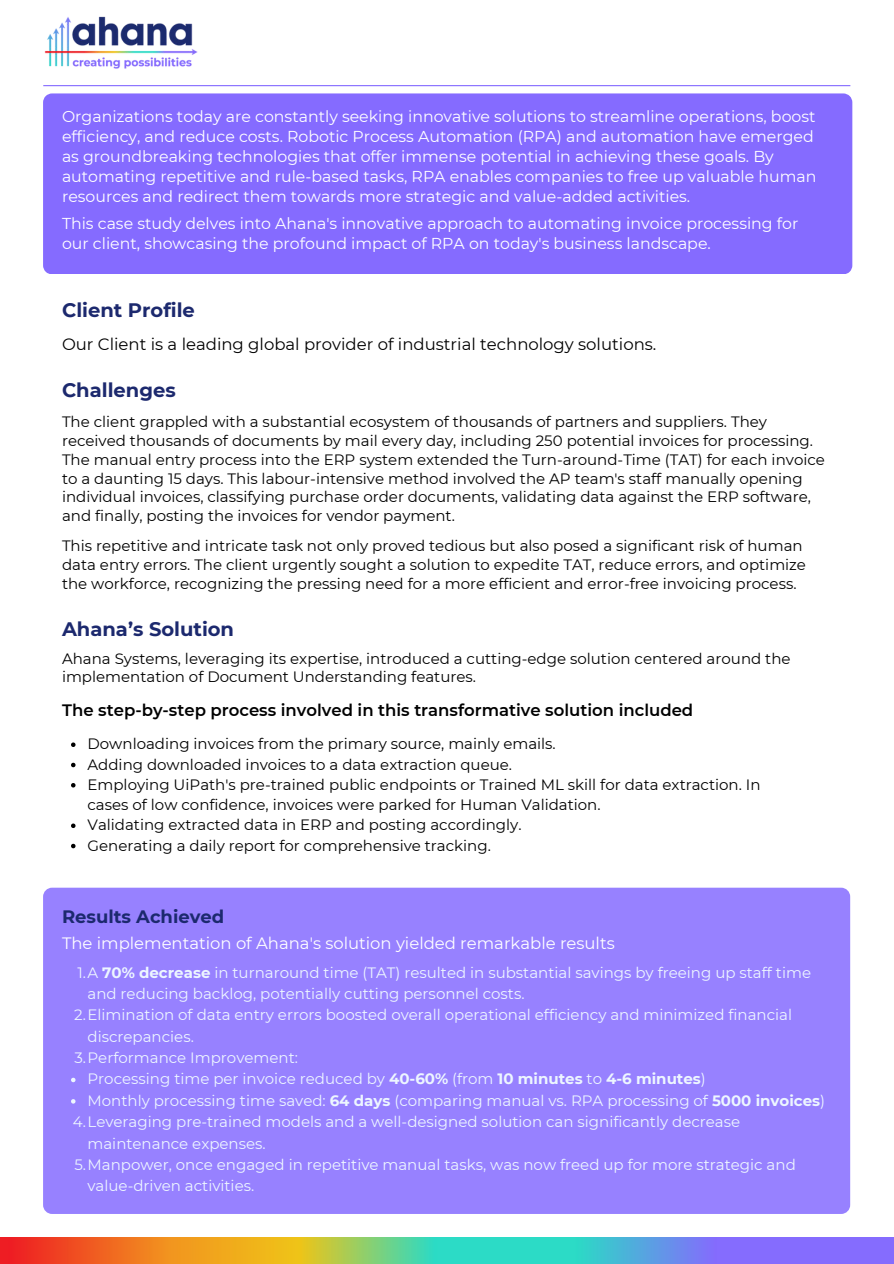
<style>
.page{position:relative;width:894px;height:1264px;background:#fff}
.page>*{position:absolute;margin:0;border:0;box-sizing:border-box;transform-origin:0 0}
.t1{font:700 19.5px "Montserrat";color:#1c296e}
.t2{font:700 18px "Montserrat";color:#1c296e}
.t3{font:600 16.5px "Montserrat";color:#000}
.t4{font:16.5px "Montserrat";color:#000}
.t5{font:16.5px "Montserrat";color:#fff}
.t6{font:15.75px/20px "Montserrat";color:#fff}
.t7{font:15px/18.8px "Montserrat";color:#000}
.t8{font:15px "Montserrat";color:#edf6ff}
.s1{font-weight:700}
</style>
<div class="page">
<img style="left:0;top:1237px;width:893px;height:26px">
<div style="left:43px;top:93px;width:809px;height:181px;background:#856bff"></div>
<img style="left:44px;top:16px;width:154px;height:53px">
<hr style="left:43px;top:85px;width:807px;height:1px;background:#856bff">
<svg style="left:71px;top:742px;width:4px;height:5px"></svg>
<svg style="left:71px;top:762px;width:4px;height:5px"></svg>
<svg style="left:71px;top:783px;width:4px;height:4px"></svg>
<svg style="left:71px;top:823px;width:4px;height:5px"></svg>
<svg style="left:71px;top:843px;width:4px;height:5px"></svg>
<div style="left:43px;top:887px;width:806px;height:326px;background:#9781ff;border-radius:9px"></div>
<svg style="left:71px;top:1077px;width:4px;height:5px"></svg>
<svg style="left:71px;top:1099px;width:4px;height:4px"></svg>
<p class="t6" style="left:62px;top:106px;width:755px">Organizations today are constantly seeking innovative solutions to streamline operations, boost efficiency, and reduce costs. Robotic Process Automation (RPA) and automation have emerged as groundbreaking technologies that offer immense potential in achieving these goals. By automating repetitive and rule-based tasks, RPA enables companies to free up valuable human resources and redirect them towards more strategic and value-added activities.</p>
<p class="t6" style="left:62px;top:213px;width:737px">This case study delves into Ahana's innovative approach to automating invoice processing for our client, showcasing the profound impact of RPA on today's business landscape.</p>
<h1 class="t1" style="left:62px;top:296px;width:134px">Client Profile</h1>
<p class="t4" style="left:62px;top:333px;width:595px">Our Client is a leading global provider of industrial technology solutions.</p>
<h1 class="t1" style="left:62px;top:376px;width:115px">Challenges</h1>
<p class="t7" style="left:62px;top:412px;width:764px">The client grappled with a substantial ecosystem of thousands of partners and suppliers. They received thousands of documents by mail every day, including 250 potential invoices for processing.<br>The manual entry process into the ERP system extended the Turn-around-Time (TAT) for each invoice to a daunting 15 days. This labour-intensive method involved the AP team's staff manually opening individual invoices, classifying purchase order documents, validating data against the ERP software, and finally, posting the invoices for vendor payment.</p>
<p class="t7" style="left:62px;top:536px;width:745px">This repetitive and intricate task not only proved tedious but also posed a significant risk of human data entry errors. The client urgently sought a solution to expedite TAT, reduce errors, and optimize the workforce, recognizing the pressing need for a more efficient and error-free invoicing process.</p>
<h1 class="t1" style="left:62px;top:615px;width:173px">Ahana’s Solution</h1>
<p class="t7" style="left:62px;top:648px;width:729px;line-height:18px">Ahana Systems, leveraging its expertise, introduced a cutting-edge solution centered around the implementation of Document Understanding features.</p>
<p class="t3" style="left:62px;top:698px;width:632px">The step-by-step process involved in this transformative solution included</p>
<p class="t7" style="left:87px;top:733px;width:674px;line-height:20.2px">Downloading invoices from the primary source, mainly emails.<br>Adding downloaded invoices to a data extraction queue.<br>Employing UiPath's pre-trained public endpoints or Trained ML skill for data extraction. In cases of low confidence, invoices were parked for Human Validation.<br>Validating extracted data in ERP and posting accordingly.<br>Generating a daily report for comprehensive tracking.</p>
<p class="t2" style="left:62px;top:903px;width:164px">Results Achieved</p>
<p class="t5" style="left:62px;top:932px;width:554px">The implementation of Ahana's solution yielded remarkable results</p>
<p class="t8" style="left:77px;top:961px;width:735px">1.A <span class="s1">70% decrease</span> in turnaround time (TAT) resulted in substantial savings by freeing up staff time</p>
<p class="t8" style="left:87px;top:983px;width:438px">and reducing backlog, potentially cutting personnel costs.</p>
<p class="t8" style="left:74px;top:1004px;width:719px">2.Elimination of data entry errors boosted overall operational efficiency and minimized financial</p>
<p class="t8" style="left:87px;top:1026px;width:108px">discrepancies.</p>
<p class="t8" style="left:74px;top:1047px;width:225px">3.Performance Improvement:</p>
<p class="t8" style="left:87px;top:1068px;width:619px">Processing time per invoice reduced by <span class="s1">40-60%</span> (from <span class="s1">10 minutes</span> to <span class="s1">4-6 minutes</span>)</p>
<p class="t8" style="left:87px;top:1090px;width:739px">Monthly processing time saved: <span class="s1">64 days</span> (comparing manual vs. RPA processing of <span class="s1">5000 invoices</span>)</p>
<p class="t8" style="left:73px;top:1111px;width:668px">4.Leveraging pre-trained models and a well-designed solution can significantly decrease</p>
<p class="t8" style="left:87px;top:1132px;width:179px">maintenance expenses.</p>
<p class="t8" style="left:74px;top:1154px;width:722px">5.Manpower, once engaged in repetitive manual tasks, was now freed up for more strategic and</p>
<p class="t8" style="left:87px;top:1175px;width:168px">value-driven activities.</p>
</div>
